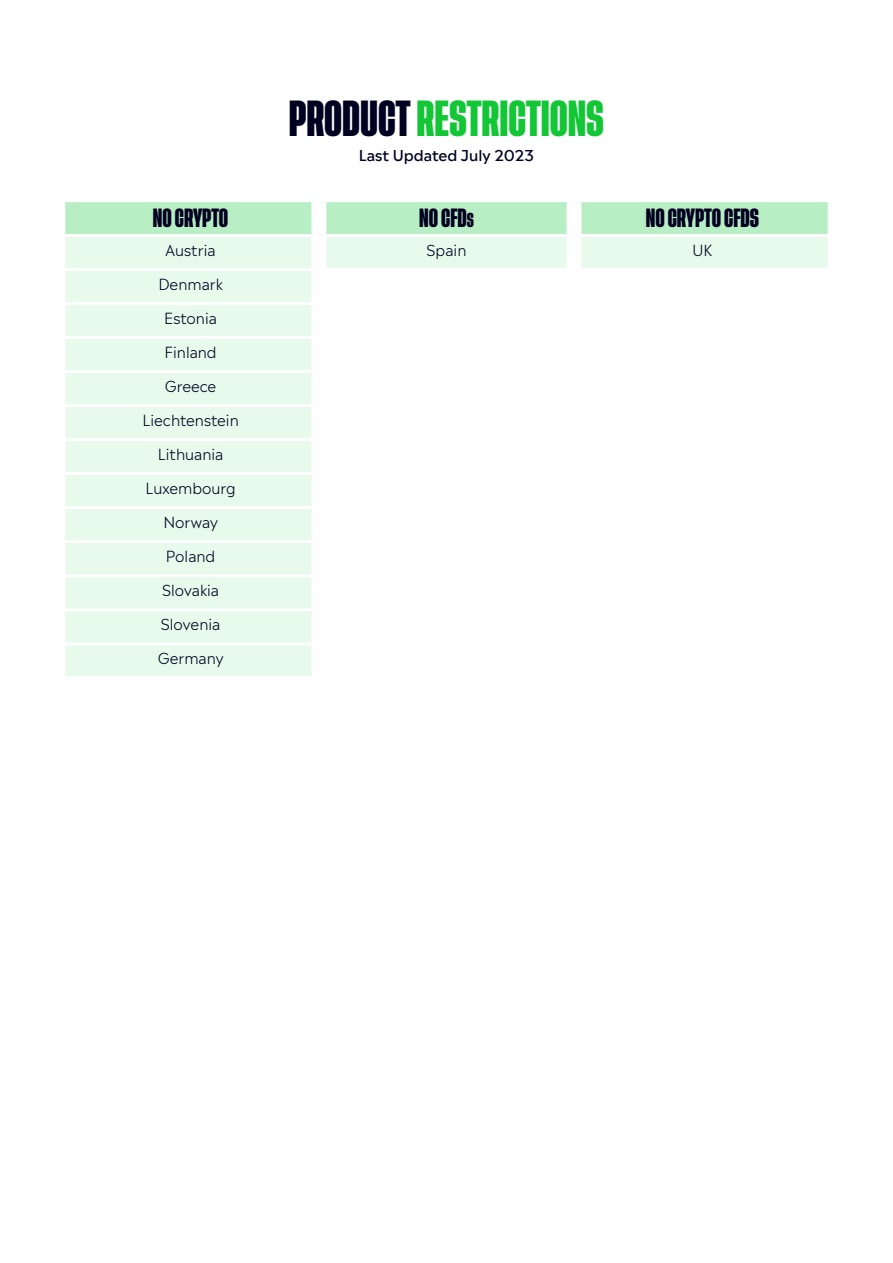
<style>
.page{position:relative;width:893px;height:1263px;background:#fff}
.page>*{position:absolute;margin:0;border:0;box-sizing:border-box;transform-origin:0 0}
.t1{font:700 37.5px "Tusker Grotesk 4700";color:#13c636}
.t2{font:700 19.5px "Tusker Grotesk 4700";color:#000021}
.t3{font:300 15px "Madera";color:#000021}
.t4{font:500 15px "Madera";color:#000021}
.s1{color:#000021}
.s2{font-size:15px}
</style>
<div class="page">
<div style="left:65px;top:202px;width:763px;height:32px;background:#b8eec3"></div>
<svg style="left:65px;top:237px;width:763px;height:439px"></svg>
<hr style="left:62px;top:268px;width:257px;height:3px;background:#fff">
<hr style="left:574px;top:268px;width:257px;height:3px;background:#fff">
<hr style="left:62px;top:302px;width:257px;height:3px;background:#fff">
<hr style="left:574px;top:302px;width:257px;height:3px;background:#fff">
<hr style="left:62px;top:336px;width:257px;height:3px;background:#fff">
<hr style="left:574px;top:336px;width:257px;height:3px;background:#fff">
<hr style="left:62px;top:370px;width:249px;height:3px;background:#fff">
<hr style="left:326px;top:370px;width:241px;height:3px;background:#fff">
<hr style="left:582px;top:370px;width:249px;height:3px;background:#fff">
<hr style="left:62px;top:404px;width:249px;height:3px;background:#fff">
<hr style="left:326px;top:404px;width:241px;height:3px;background:#fff">
<hr style="left:582px;top:404px;width:249px;height:3px;background:#fff">
<hr style="left:62px;top:438px;width:249px;height:3px;background:#fff">
<hr style="left:326px;top:438px;width:241px;height:3px;background:#fff">
<hr style="left:582px;top:438px;width:249px;height:3px;background:#fff">
<hr style="left:62px;top:472px;width:249px;height:3px;background:#fff">
<hr style="left:326px;top:472px;width:241px;height:3px;background:#fff">
<hr style="left:582px;top:472px;width:249px;height:3px;background:#fff">
<hr style="left:62px;top:506px;width:249px;height:3px;background:#fff">
<hr style="left:326px;top:506px;width:241px;height:3px;background:#fff">
<hr style="left:582px;top:506px;width:249px;height:3px;background:#fff">
<hr style="left:62px;top:540px;width:249px;height:3px;background:#fff">
<hr style="left:326px;top:540px;width:241px;height:3px;background:#fff">
<hr style="left:582px;top:540px;width:249px;height:3px;background:#fff">
<hr style="left:62px;top:574px;width:249px;height:3px;background:#fff">
<hr style="left:326px;top:574px;width:241px;height:3px;background:#fff">
<hr style="left:582px;top:574px;width:249px;height:3px;background:#fff">
<hr style="left:62px;top:608px;width:249px;height:3px;background:#fff">
<hr style="left:326px;top:608px;width:241px;height:3px;background:#fff">
<hr style="left:582px;top:608px;width:249px;height:3px;background:#fff">
<hr style="left:62px;top:642px;width:249px;height:3px;background:#fff">
<hr style="left:326px;top:642px;width:241px;height:3px;background:#fff">
<hr style="left:582px;top:642px;width:249px;height:3px;background:#fff">
<div style="left:311px;top:202px;width:15px;height:33px;background:#fff"></div>
<div style="left:311px;top:235px;width:15px;height:33px;background:#fff"></div>
<div style="left:311px;top:339px;width:15px;height:33px;background:#fff"></div>
<div style="left:311px;top:372px;width:15px;height:34px;background:#fff"></div>
<div style="left:311px;top:406px;width:15px;height:34px;background:#fff"></div>
<div style="left:311px;top:440px;width:15px;height:34px;background:#fff"></div>
<div style="left:311px;top:474px;width:15px;height:34px;background:#fff"></div>
<div style="left:311px;top:508px;width:15px;height:34px;background:#fff"></div>
<div style="left:311px;top:542px;width:15px;height:34px;background:#fff"></div>
<div style="left:311px;top:576px;width:15px;height:34px;background:#fff"></div>
<div style="left:311px;top:610px;width:15px;height:34px;background:#fff"></div>
<div style="left:311px;top:644px;width:15px;height:32px;background:#fff"></div>
<div style="left:567px;top:202px;width:15px;height:33px;background:#fff"></div>
<div style="left:567px;top:235px;width:15px;height:33px;background:#fff"></div>
<div style="left:567px;top:339px;width:15px;height:33px;background:#fff"></div>
<div style="left:567px;top:372px;width:15px;height:34px;background:#fff"></div>
<div style="left:567px;top:406px;width:15px;height:34px;background:#fff"></div>
<div style="left:567px;top:440px;width:15px;height:34px;background:#fff"></div>
<div style="left:567px;top:474px;width:15px;height:34px;background:#fff"></div>
<div style="left:567px;top:508px;width:15px;height:34px;background:#fff"></div>
<div style="left:567px;top:542px;width:15px;height:34px;background:#fff"></div>
<div style="left:567px;top:576px;width:15px;height:34px;background:#fff"></div>
<div style="left:567px;top:610px;width:15px;height:34px;background:#fff"></div>
<div style="left:567px;top:644px;width:15px;height:32px;background:#fff"></div>
<div style="left:311px;top:271px;width:15px;height:31px;background:#fff"></div>
<div style="left:311px;top:305px;width:15px;height:31px;background:#fff"></div>
<hr style="left:319px;top:268px;width:255px;height:3px;background:#fff">
<hr style="left:573px;top:271px;width:3px;height:31px;background:#fff">
<hr style="left:573px;top:305px;width:3px;height:31px;background:#fff">
<hr style="left:319px;top:302px;width:255px;height:3px;background:#fff">
<hr style="left:319px;top:336px;width:255px;height:3px;background:#fff">
<h1 class="t1" style="left:289px;top:101px;width:317px"><span class="s1">PRODUCT</span> RESTRICTIONS</h1>
<p class="t4" style="left:359px;top:149px;width:177px">Last Updated July 2023</p>
<h2 class="t2" style="left:153px;top:208px;width:77px">NO CRYPTO</h2>
<h2 class="t2" style="left:419px;top:208px;width:56px">NO CFD<span class="s2">S</span></h2>
<h2 class="t2" style="left:646px;top:208px;width:115px">NO CRYPTO CFDS</h2>
<p class="t3" style="left:166px;top:244px;width:51px">Austria</p>
<p class="t3" style="left:427px;top:244px;width:41px">Spain</p>
<p class="t3" style="left:692px;top:244px;width:21px">UK</p>
<p class="t3" style="left:158px;top:278px;width:66px">Denmark</p>
<p class="t3" style="left:164px;top:312px;width:54px">Estonia</p>
<p class="t3" style="left:164px;top:346px;width:54px">Finland</p>
<p class="t3" style="left:165px;top:380px;width:53px">Greece</p>
<p class="t3" style="left:142px;top:414px;width:98px">Liechtenstein</p>
<p class="t3" style="left:158px;top:448px;width:67px">Lithuania</p>
<p class="t3" style="left:145px;top:482px;width:92px">Luxembourg</p>
<p class="t3" style="left:163px;top:516px;width:56px">Norway</p>
<p class="t3" style="left:166px;top:550px;width:51px">Poland</p>
<p class="t3" style="left:162px;top:584px;width:59px">Slovakia</p>
<p class="t3" style="left:161px;top:618px;width:61px">Slovenia</p>
<p class="t3" style="left:158px;top:652px;width:67px">Germany</p>
</div>
